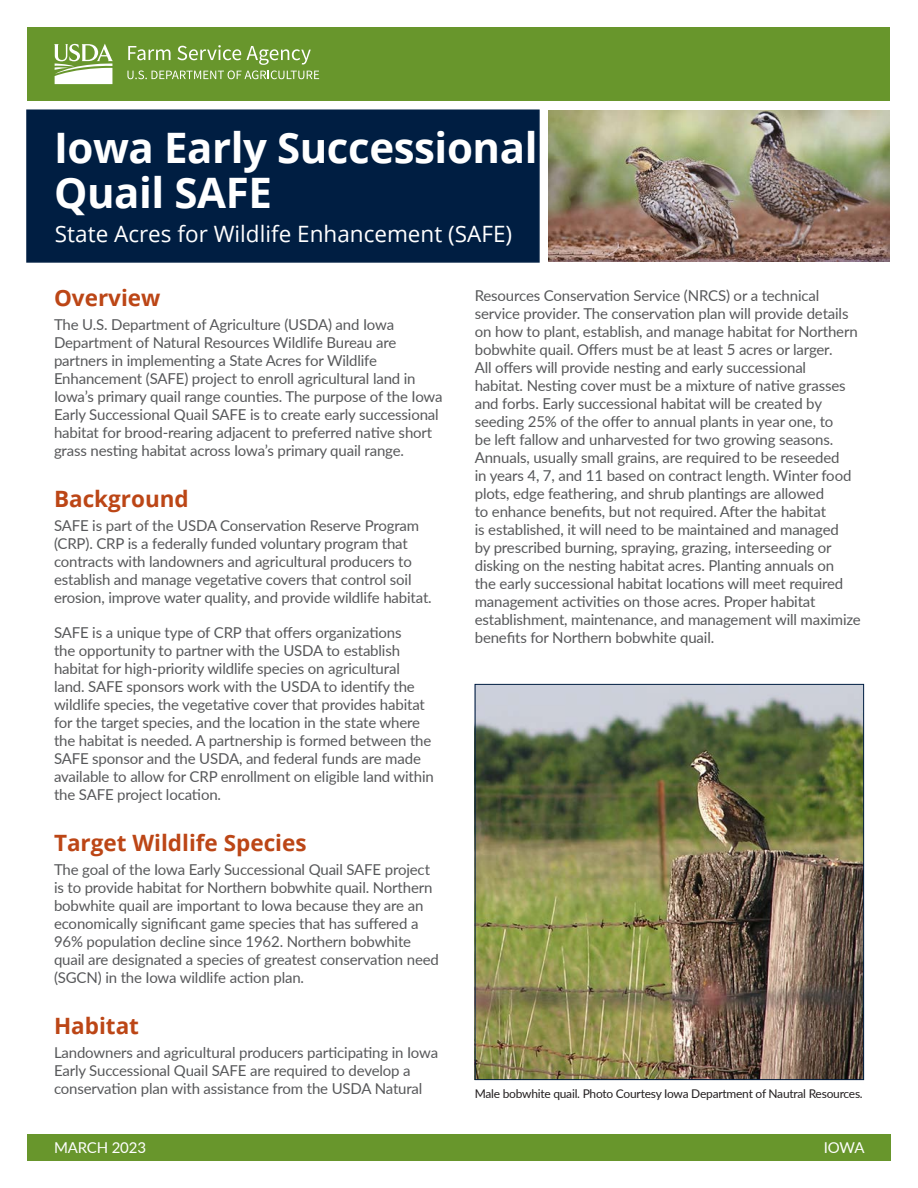
<style>
.page{position:relative;width:918px;height:1188px;background:#fff}
.page>*{position:absolute;margin:0;border:0;box-sizing:border-box;transform-origin:0 0}
.Fact_Sheet_Title{font:700 42px/45px "Open Sans";letter-spacing:-.01em;color:#fff}
.Body_Subhead{font:700 22.5px "Open Sans";color:#bc4616}
.Fact_Sheet_Subtitle{font:22.5px "Open Sans";color:#fff}
.Body_Text{font:15px/18px "Lato";letter-spacing:-.01em;color:#57585a}
.Body_Text_White{font:15px "Lato";letter-spacing:-.01em;color:#fff}
.t1{font:12px "Lato";letter-spacing:-.02em;color:#231f20}
</style>
<div class="page">
<div style="left:27px;top:1134px;width:864px;height:27px;background:#68962c"></div>
<div style="left:26px;top:109px;width:514px;height:154px;background:#001e42;border:2px solid #001e42"></div>
<div style="left:27px;top:27px;width:863px;height:74px;background:#68962c"></div>
<svg style="left:127px;top:45px;width:192px;height:34px"></svg>
<svg style="left:54px;top:44px;width:59px;height:40px"></svg>
<img style="left:549px;top:110px;width:341px;height:152px">
<img style="left:477px;top:686px;width:385px;height:392px">
<div style="left:475px;top:684px;width:389px;height:396px;border:1px solid #001e42"></div>
<h1 class="Fact_Sheet_Title" style="left:54px;top:124px;width:485px">Iowa Early Successional<br>Quail SAFE</h1>
<h1 class="Fact_Sheet_Subtitle" style="left:55px;top:218px;width:459px">State Acres for Wildlife Enhancement (SAFE)</h1>
<h2 class="Body_Subhead" style="left:54px;top:282px;width:108px">Overview</h2>
<p class="Body_Text" style="left:54px;top:315px;width:390px">The U.S. Department of Agriculture (USDA) and Iowa Department of Natural Resources Wildlife Bureau are partners in implementing a State Acres for Wildlife Enhancement (SAFE) project to enroll agricultural land in Iowa’s primary quail range counties. The purpose of the Iowa Early Successional Quail SAFE is to create early successional habitat for brood-rearing adjacent to preferred native short grass nesting habitat across Iowa’s primary quail range.</p>
<h2 class="Body_Subhead" style="left:54px;top:483px;width:136px">Background</h2>
<p class="Body_Text" style="left:54px;top:516px;width:379px">SAFE is part of the USDA Conservation Reserve Program (CRP). CRP is a federally funded voluntary program that contracts with landowners and agricultural producers to establish and manage vegetative covers that control soil erosion, improve water quality, and provide wildlife habitat.</p>
<p class="Body_Text" style="left:54px;top:623px;width:381px">SAFE is a unique type of CRP that offers organizations<br>the opportunity to partner with the USDA to establish habitat for high-priority wildlife species on agricultural land. SAFE sponsors work with the USDA to identify the wildlife species, the vegetative cover that provides habitat for the target species, and the location in the state where the habitat is needed. A partnership is formed between the SAFE sponsor and the USDA, and federal funds are made available to allow for CRP enrollment on eligible land within the SAFE project location.</p>
<h2 class="Body_Subhead" style="left:54px;top:827px;width:254px">Target Wildlife Species</h2>
<p class="Body_Text" style="left:54px;top:860px;width:387px">The goal of the Iowa Early Successional Quail SAFE project is to provide habitat for Northern bobwhite quail. Northern bobwhite quail are important to Iowa because they are an economically significant game species that has suffered a 96% population decline since 1962. Northern bobwhite quail are designated a species of greatest conservation need (SGCN) in the Iowa wildlife action plan.</p>
<h2 class="Body_Subhead" style="left:54px;top:1010px;width:87px">Habitat</h2>
<p class="Body_Text" style="left:54px;top:1043px;width:386px">Landowners and agricultural producers participating in Iowa<br>Early Successional Quail SAFE are required to develop a conservation plan with assistance from the USDA Natural</p>
<p class="Body_Text" style="left:475px;top:286px;width:388px">Resources Conservation Service (NRCS) or a technical service provider. The conservation plan will provide details on how to plant, establish, and manage habitat for Northern bobwhite quail. Offers must be at least 5 acres or larger.<br>All offers will provide nesting and early successional<br>habitat. Nesting cover must be a mixture of native grasses and forbs. Early successional habitat will be created by seeding 25% of the offer to annual plants in year one, to<br>be left fallow and unharvested for two growing seasons.<br>Annuals, usually small grains, are required to be reseeded<br>in years 4, 7, and 11 based on contract length. Winter food plots, edge feathering, and shrub plantings are allowed<br>to enhance benefits, but not required. After the habitat<br>is established, it will need to be maintained and managed<br>by prescribed burning, spraying, grazing, interseeding or disking on the nesting habitat acres. Planting annuals on<br>the early successional habitat locations will meet required management activities on those acres. Proper habitat establishment, maintenance, and management will maximize benefits for Northern bobwhite quail.</p>
<p class="t1" style="left:475px;top:1085px;width:390px">Male bobwhite quail. Photo Courtesy Iowa Department of Nautral Resources.</p>
<p class="Body_Text_White" style="left:54px;top:1137px;width:94px">MARCH 2023</p>
<p class="Body_Text_White" style="left:824px;top:1137px;width:42px">IOWA</p>
</div>
